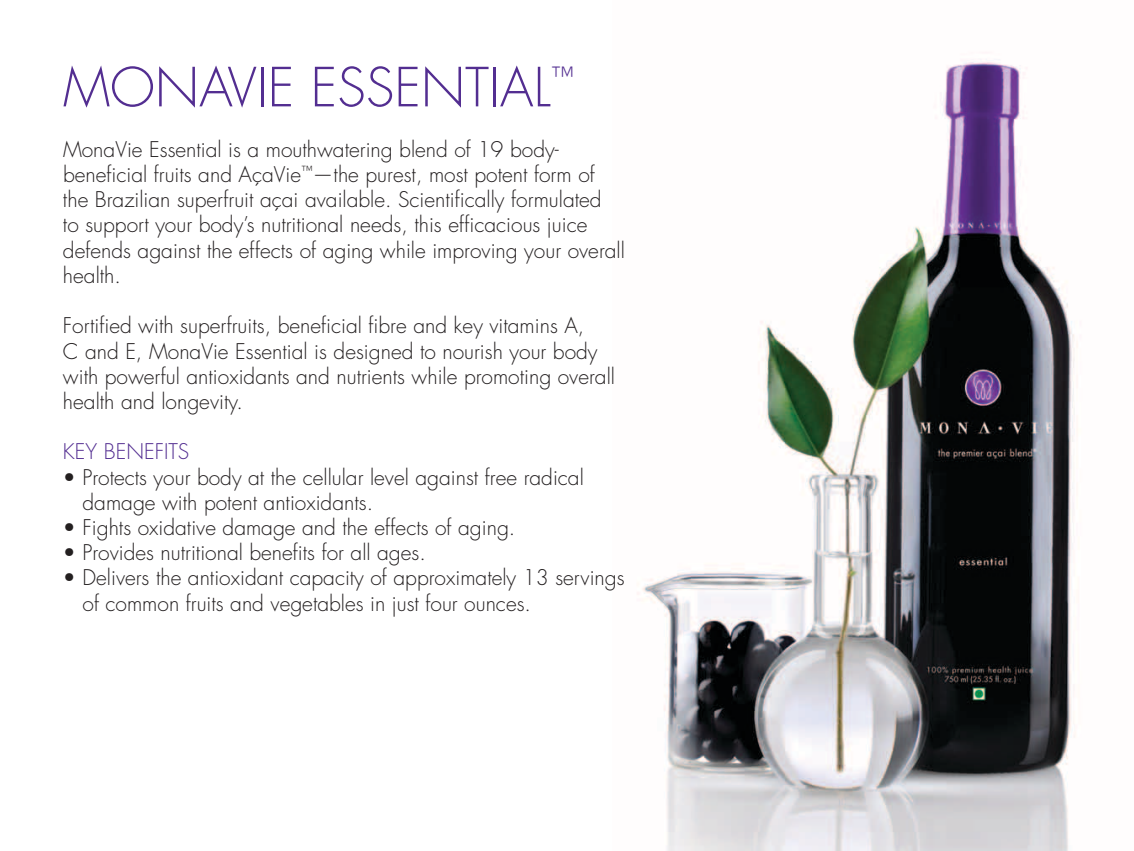
<style>
.page{position:relative;width:1134px;height:851px;background:#fff}
.page>*{position:absolute;margin:0;border:0;box-sizing:border-box;transform-origin:0 0}
.t1{font:300 52.5px "Futura Std";color:#532e91}
.t2{font:300 21px/25.2px "Futura Std";color:#231f20}
.t3{font:300 21px "Futura Std";color:#532e91}
</style>
<div class="page">
<img style="left:637px;top:62px;width:441px;height:788px">
<h1 class="t1" style="left:63px;top:55px;width:512px">MonaVi e Essential<sup>™</sup></h1>
<p class="t2" style="left:63px;top:137px;width:563px">MonaVie Essential is a mouthwatering blend of 19 body&shy;beneficial fruits and AçaVie<sup>™</sup>—the purest, most potent form of the Brazilian superfruit açai available. Scientifically formulated<br>to support your body’s nutritional needs, this efficacious juice defends against the effects of aging while improving your overall health.</p>
<p class="t2" style="left:63px;top:313px;width:554px">Fortified with superfruits, beneficial fibre and key vitamins A,<br>C and E, MonaVie Essential is designed to nourish your body with powerful antioxidants and nutrients while promoting overall health and longevity.</p>
<p class="t3" style="left:63px;top:439px;width:128px">Key Benefits</p>
<p class="t2" style="left:83px;top:465px;width:503px;text-indent:-20px">• Protects your body at the cellular level against free radical damage with potent antioxidants.</p>
<p class="t2" style="left:63px;top:515px;width:454px">• Fights oxidative damage and the effects of aging.</p>
<p class="t2" style="left:63px;top:540px;width:364px">• Provides nutritional benefits for all ages.</p>
<p class="t2" style="left:83px;top:565px;width:544px;text-indent:-20px">• Delivers the antioxidant capacity of approximately 13 servings of common fruits and vegetables in just four ounces.</p>
</div>
